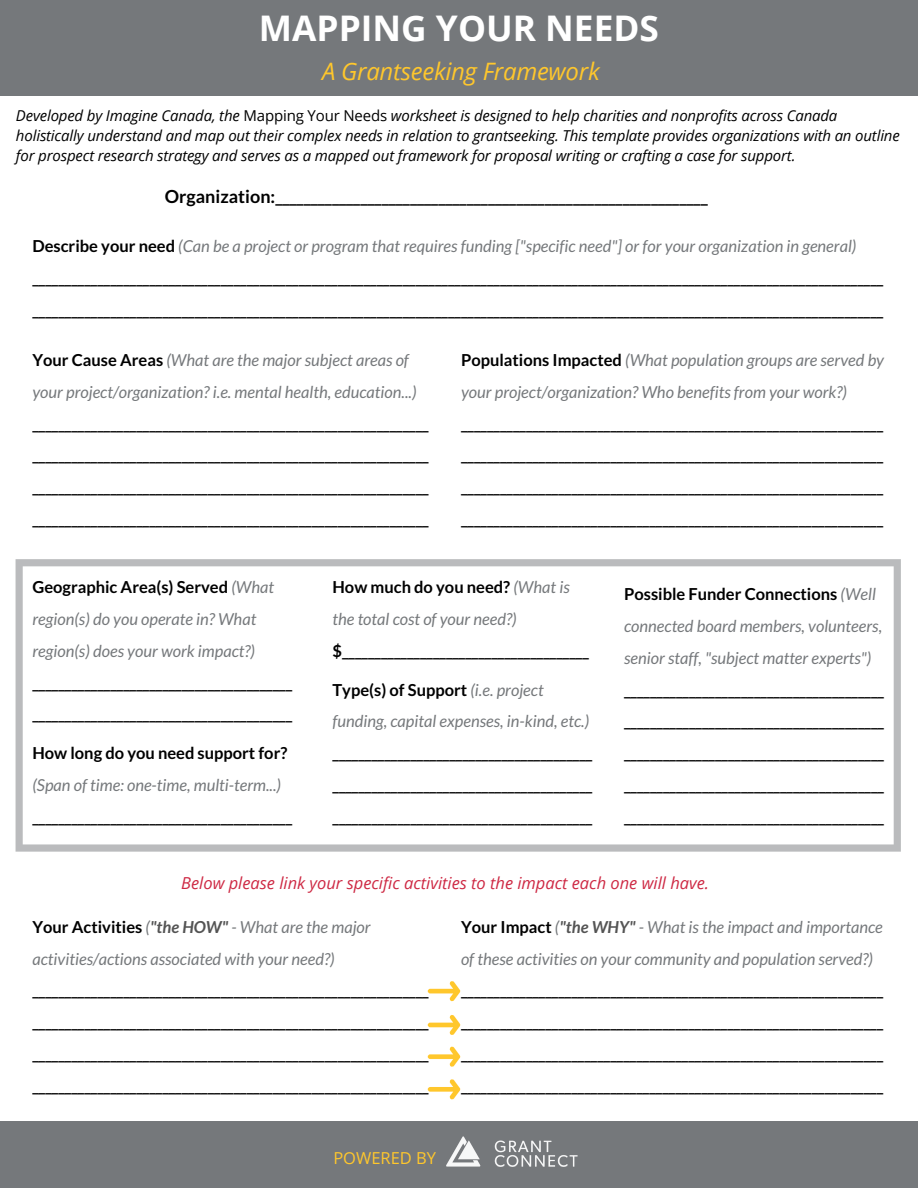
<style>
.page{position:relative;width:918px;height:1188px;background:#fff}
.page>*{position:absolute;margin:0;border:0;box-sizing:border-box;transform-origin:0 0}
.t1{font:700 35.25px "Open Sans";color:#fff}
.t2{font:italic 24px "Open Sans";letter-spacing:-.01em;color:#ffc72c}
.t3{font:700 18px "Lato";color:#000}
.t4{font:700 16.5px/31.8px "Lato";color:#000;text-align:justify}
.t5{font:italic 16.5px/31.8px "Lato";color:#75787b}
.t6{font:italic 16.5px "Open Sans";color:#c8102e}
.t7{font:16.5px "Open Sans";color:#ffc72c}
.t8{font:italic 15px/20.1px "Open Sans";letter-spacing:-.01em;color:#000}
.s1{font-style:normal}
.s2{font-weight:400;font-style:italic;color:#75787b}
.s3{font-weight:700;font-style:normal;color:#000}
.s4{font-weight:700;color:#545454}
</style>
<div class="page">
<div style="left:0;top:0;width:918px;height:95px;background:#75787b"></div>
<div style="left:0;top:1121px;width:918px;height:67px;background:#75787b"></div>
<svg style="left:16px;top:559px;width:885px;height:293px"></svg>
<svg style="left:428px;top:981px;width:32px;height:20px"></svg>
<svg style="left:428px;top:1015px;width:32px;height:20px"></svg>
<svg style="left:428px;top:1047px;width:32px;height:20px"></svg>
<svg style="left:428px;top:1079px;width:32px;height:20px"></svg>
<img style="left:446px;top:1137px;width:132px;height:30px">
<h1 class="t1" style="left:259px;top:4px;width:402px">MAPPING YOUR NEEDS</h1>
<h2 class="t2" style="left:322px;top:54px;width:279px">A Grantseeking Framework</h2>
<p class="t8" style="left:16px;top:105px;width:885px">Developed by Imagine Canada, the <span class="s1">Mapping Your Needs</span> worksheet is designed to help charities and nonprofits across Canada holistically understand and map out their complex needs in relation to grantseeking. This template provides organizations with an outline for prospect research strategy and serves as a mapped out framework for proposal writing or crafting a case for support.</p>
<p class="t3" style="left:165px;top:186px;width:544px">Organization:_____________________________________________________________</p>
<p class="t4" style="left:32px;top:230px;width:852px;text-align:left">Describe your need <span class="s2">(Can be a project or program that requires funding ["specific need"] or for your organization in general) </span>___________________________________________________________________________________________________________________________________ ___________________________________________________________________________________________________________________________________</p>
<p class="t5" style="left:32px;top:344px;width:386px"><span class="s3">Your Cause Areas</span> (What are the major subject areas of your project/organization? i.e. mental health, education...)</p>
<p class="t4" style="left:32px;top:407px;width:398px">_____________________________________________________________ _____________________________________________________________ _____________________________________________________________ _____________________________________________________________</p>
<p class="t5" style="left:461px;top:344px;width:425px"><span class="s3">Populations Impacted</span> (What population groups are served by your project/organization? Who benefits from your work?)</p>
<p class="t4" style="left:461px;top:407px;width:424px">_________________________________________________________________ _________________________________________________________________ _________________________________________________________________ _________________________________________________________________</p>
<p class="t5" style="left:32px;top:571px;width:243px"><span class="s3">Geographic Area(s) Served</span> (What region(s) do you operate in? What region(s) does your work impact?)</p>
<p class="t4" style="left:32px;top:666px;width:261px">________________________________________ ________________________________________</p>
<p class="t4" style="left:32px;top:737px;width:256px">How long do you need support for?</p>
<p class="t5" style="left:32px;top:769px;width:250px">(Span of time: one-time, multi-term...)</p>
<p class="t4" style="left:32px;top:800px;width:261px">________________________________________</p>
<p class="t5" style="left:333px;top:571px;width:239px"><span class="s3">How much do you need?</span> (What is the total cost of your need?)</p>
<p class="t4" style="left:333px;top:635px;width:258px">$______________________________________</p>
<p class="t5" style="left:333px;top:673px;width:258px"><span class="s3">Type(s) of Support</span> (i.e. project funding, capital expenses, in-kind, etc.)</p>
<p class="t4" style="left:333px;top:737px;width:261px">________________________________________ ________________________________________ ________________________________________</p>
<p class="t5" style="left:624px;top:578px;width:260px"><span class="s3">Possible Funder Connections</span> (Well connected board members, volunteers, senior staff, "subject matter experts")</p>
<p class="t4" style="left:624px;top:673px;width:261px">________________________________________ ________________________________________ ________________________________________ ________________________________________ ________________________________________</p>
<p class="t6" style="left:181px;top:871px;width:529px">Below please link your specific activities to the impact each one will have.</p>
<p class="t5" style="left:32px;top:911px;width:340px"><span class="s3">Your Activities</span> (<span class="s4">"the HOW"</span> - What are the major activities/actions associated with your need?)</p>
<p class="t4" style="left:32px;top:974px;width:398px">_____________________________________________________________ _____________________________________________________________ _____________________________________________________________ _____________________________________________________________</p>
<p class="t7" style="left:333px;top:1147px;width:104px">POWERED BY</p>
<p class="t5" style="left:461px;top:911px;width:423px"><span class="s3">Your Impact</span> (<span class="s4">"the WHY"</span> - What is the impact and importance of these activities on your community and population served?)</p>
<p class="t4" style="left:461px;top:974px;width:424px">_________________________________________________________________ _________________________________________________________________ _________________________________________________________________ _________________________________________________________________</p>
</div>
